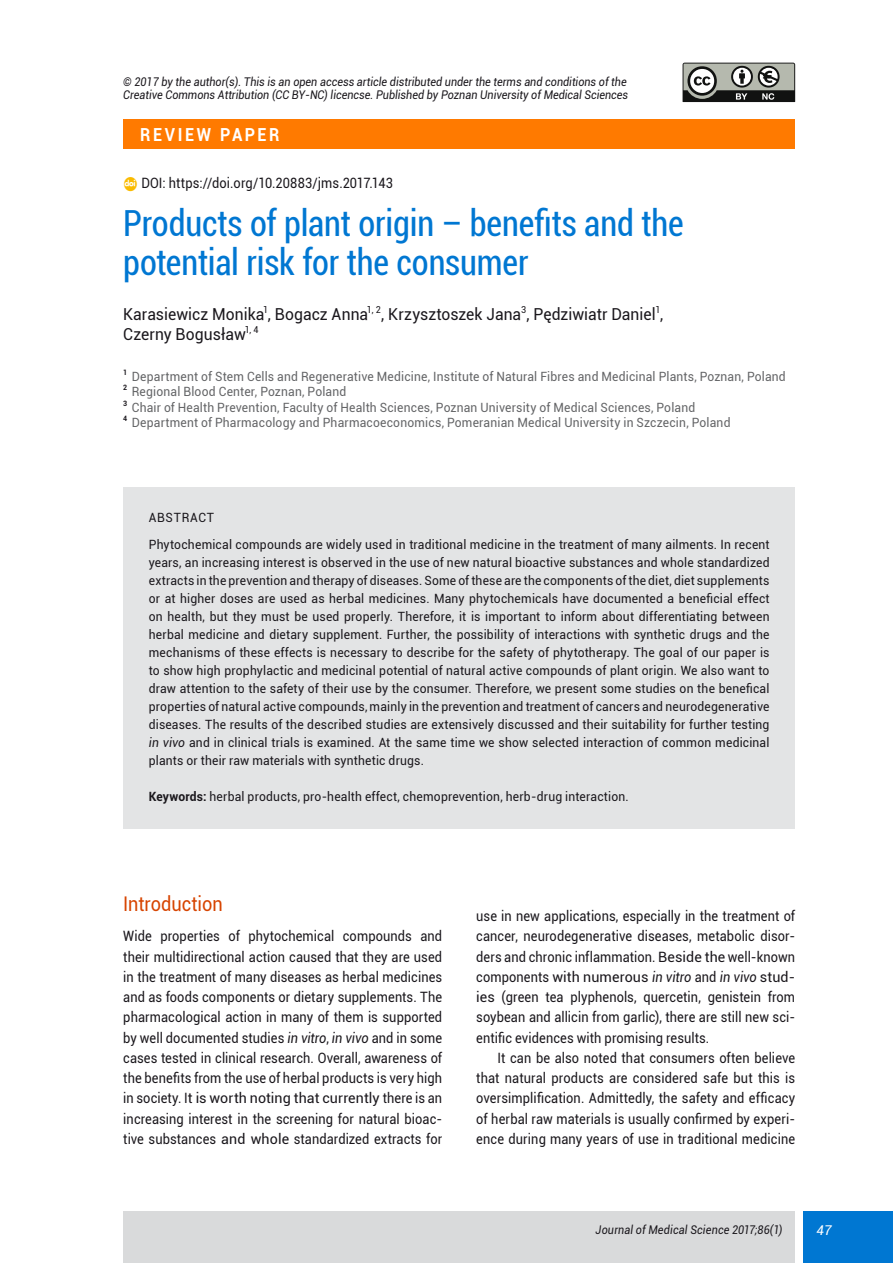
<style>
.page{position:relative;width:893px;height:1263px;background:#fff}
.page>*{position:absolute;margin:0;border:0;box-sizing:border-box;transform-origin:0 0}
.TYT_tytul{font:condensed 36px/39px "Roboto";letter-spacing:-.005em;color:#0077d2;scale:.95 1}
.PKT_1{font:20.25px "Roboto";color:#d74400;scale:.9 1}
.TXT_wciecie{font:700 18px "Roboto";letter-spacing:.15em;color:#fff;scale:.9 1}
.TYT_autorzy{font:16.5px "Roboto";color:#1a171c;scale:.95 1}
.TXT_bez_wciecia{font:14.25px/20.2px "Roboto";letter-spacing:.005em;color:#1a171c;text-align:justify;scale:.9 1}
.TXT_wciecie-2{font:14.25px/20.2px "Roboto";letter-spacing:.01em;color:#1a171c;text-align:justify;scale:.9 1}
.DOI{font:14.25px "Roboto";letter-spacing:.01em;color:#1a171c;scale:.9 1}
.t1{font:italic 13.5px "Roboto";color:#fff}
.STR_tekst{font:12.75px/18px "Roboto";letter-spacing:.015em;color:#1a171c;text-align:justify;scale:.95 1}
.TYT_afiliacja_NR{font:12.75px "Roboto";letter-spacing:.015em;color:#646567;scale:.95 1}
.STR_abstract{font:12.75px "Roboto";color:#1a171c;scale:.95 1}
.t2{font:italic 12px/13.5px "Roboto";color:#1a171c;scale:.9 1}
.TYT_autorzy-2{font:9.6px "Roboto";color:#1a171c;scale:.95 1}
.TYT_afiliacja_NR-2{font:700 7.35px "Roboto";color:#1a171c;scale:.95 1}
.s1{font-style:italic}
.s2{font-weight:700}
</style>
<div class="page">
<div style="left:804px;top:1212px;width:89px;height:51px;background:#0077d2"></div>
<div style="left:123px;top:1212px;width:672px;height:51px;background:#d9dadb"></div>
<svg style="left:683px;top:63px;width:113px;height:40px"></svg>
<div style="left:123px;top:487px;width:672px;height:342px;background:#e3e4e5"></div>
<div style="left:123px;top:119px;width:672px;height:30px;background:#ff7a00"></div>
<p class="t2" style="left:123px;top:74px;width:562px">© 2017 by the author(s). This is an open access article distributed under the terms and conditions of the<br>Creative Commons Attribution (CC BY-NC) licencse. Published by Poznan University of Medical Sciences</p>
<p class="TXT_wciecie" style="left:140px;top:122px;width:156px">REVIEW PAPER</p>
<p class="DOI" style="left:141px;top:173px;width:281px">DOI: https://doi.org/10.20883/jms.2017.143</p>
<p class="TYT_tytul" style="left:123px;top:202px;width:591px">Products of plant origin – benefits and the potential risk for the consumer</p>
<p class="TYT_autorzy" style="left:123px;top:303px;width:259px">Karasiewicz Monika , Bogacz Anna</p>
<p class="TYT_autorzy-2" style="left:263px;top:303px;width:7px">1</p>
<p class="TYT_autorzy-2" style="left:367px;top:303px;width:16px">1, 2</p>
<p class="TYT_autorzy" style="left:381px;top:303px;width:298px">, Krzysztoszek Jana , Pędziwiatr Daniel ,</p>
<p class="TYT_autorzy-2" style="left:521px;top:303px;width:7px">3</p>
<p class="TYT_autorzy-2" style="left:655px;top:303px;width:7px">1</p>
<p class="TYT_autorzy" style="left:123px;top:323px;width:144px">Czerny Bogusław<sup>1,</sup> <sup>4</sup></p>
<p class="TYT_afiliacja_NR-2" style="left:123px;top:367px;width:6px">1</p>
<p class="TYT_afiliacja_NR" style="left:132px;top:367px;width:690px">Department of Stem Cells and Regenerative Medicine, Institute of Natural Fibres and Medicinal Plants, Poznan, Poland</p>
<p class="TYT_afiliacja_NR" style="left:123px;top:383px;width:236px"><sup>2</sup> Regional Blood Center, Poznan, Poland</p>
<p class="TYT_afiliacja_NR-2" style="left:123px;top:398px;width:6px">3</p>
<p class="TYT_afiliacja_NR" style="left:132px;top:398px;width:595px">Chair of Health Prevention, Faculty of Health Sciences, Poznan University of Medical Sciences, Poland</p>
<p class="TYT_afiliacja_NR-2" style="left:123px;top:413px;width:6px">4</p>
<p class="TYT_afiliacja_NR" style="left:132px;top:413px;width:632px">Department of Pharmacology and Pharmacoeconomics, Pomeranian Medical University in Szczecin, Poland</p>
<p class="STR_abstract" style="left:149px;top:509px;width:19px">Abstract</p>
<p class="STR_tekst" style="left:149px;top:535px;width:655px">Phytochemical compounds are widely used in traditional medicine in the treatment of many ailments. In recent years, an increasing interest is observed in the use of new natural bioactive substances and whole standardized extracts in the prevention and therapy of diseases. Some of these are the components of the diet, diet supplements or at higher doses are used as herbal medicines. Many phytochemicals have documented a beneficial effect on health, but they must be used properly. Therefore, it is important to inform about differentiating between herbal medicine and dietary supplement. Further, the possibility of interactions with synthetic drugs and the mechanisms of these effects is necessary to describe for the safety of phytotherapy. The goal of our paper is to show high prophylactic and medicinal potential of natural active compounds of plant origin. We also want to draw attention to the safety of their use by the consumer. Therefore, we present some studies on the benefical properties of natural active compounds, mainly in the prevention and treatment of cancers and neurodegenerative diseases. The results of the described studies are extensively discussed and their suitability for further testing <span class="s1">in vivo</span> and in clinical trials is examined. At the same time we show selected interaction of common medicinal plants or their raw materials with synthetic drugs.</p>
<p class="STR_tekst" style="left:149px;top:787px;width:507px"><span class="s2">Keywords:</span> herbal products, pro‑health effect, chemoprevention, herb‑drug interaction.</p>
<p class="PKT_1" style="left:123px;top:889px;width:112px">Introduction</p>
<p class="TXT_bez_wciecia" style="left:123px;top:926px;width:356px">Wide properties of phytochemical compounds and their multidirectional action caused that they are used in the treatment of many diseases as herbal medicines and as foods components or dietary supplements. The pharmacological action in many of them is supported by well documented studies <span class="s1">in vitro</span>, <span class="s1">in vivo</span> and in some cases tested in clinical research. Overall, awareness of the benefits from the use of herbal products is very high in society. It is worth noting that currently there is an increasing interest in the screening for natural bioac‑ tive substances and whole standardized extracts for</p>
<p class="TXT_bez_wciecia" style="left:476px;top:905px;width:356px">use in new applications, especially in the treatment of cancer, neurodegenerative diseases, metabolic disor‑ ders and chronic inflammation. Beside the well‑known components with numerous <span class="s1">in vitro</span> and <span class="s1">in vivo</span> stud‑ ies (green tea plyphenols, quercetin, genistein from soybean and allicin from garlic), there are still new sci‑ entific evidences with promising results.</p>
<p class="TXT_wciecie-2" style="left:476px;top:1047px;width:356px;text-indent:21px">It can be also noted that consumers often believe that natural products are considered safe but this is oversimplification. Admittedly, the safety and efficacy of herbal raw materials is usually confirmed by experi‑ ence during many years of use in traditional medicine</p>
<p class="t2" style="left:596px;top:1223px;width:209px">Journal of Medical Science 2017;86(1)</p>
<p class="t1" style="left:816px;top:1220px;width:17px">47</p>
</div>
